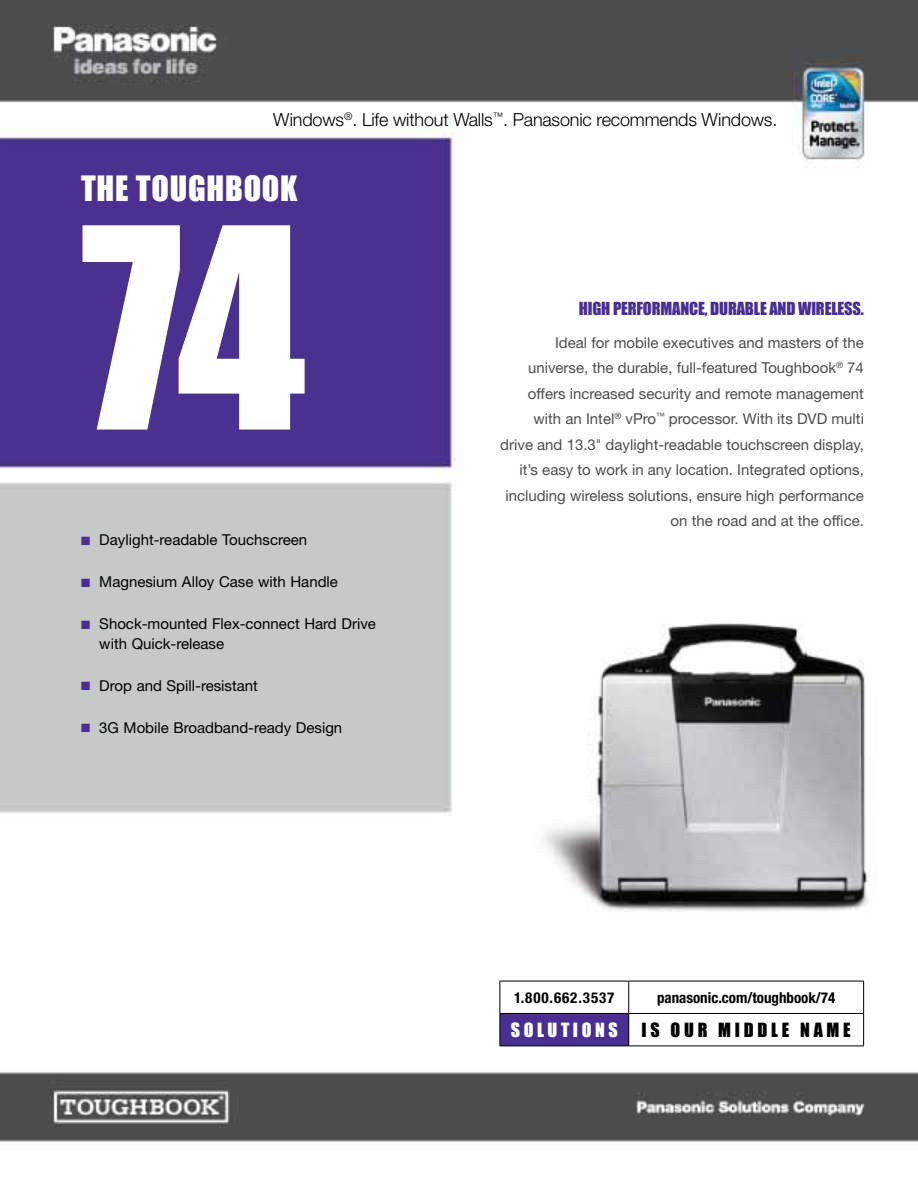
<style>
.page{position:relative;width:918px;height:1188px;background:#fff}
.page>*{position:absolute;margin:0;border:0;box-sizing:border-box;transform-origin:0 0}
.t1{font:258.3px "Impact";color:#fff}
.t2{font:32.1px "Impact";letter-spacing:.025em;color:#fff}
.t3{font:300 18px "Helvetica Neue LT Std";letter-spacing:-.01em;color:#000}
.t4{font:18px "Impact";letter-spacing:.21em;color:#000}
.t5{font:18px "Impact";letter-spacing:.2em;color:#fff}
.t6{font:16.5px "Impact";letter-spacing:-.01em;color:#492f92}
.t7{font:15px/25.5px "Helvetica Neue LT Std";color:#4d4d4f;text-align:right}
.t8{font:15px/19.5px "Helvetica Neue LT Std";color:#000}
.t9{font:700 condensed 15px "Helvetica Neue LT Std";color:#000}
.t10{font:700 condensed 15px "Helvetica Neue LT Std";letter-spacing:.06em;color:#000}
.s1{color:#492f92}
.s2{font-weight:300}
</style>
<div class="page">
<img style="left:0;top:0;width:918px;height:1142px">
<div style="left:500px;top:1013px;width:129px;height:33px;background:#492f92"></div>
<hr style="left:628px;top:981px;width:1px;height:32px;background:#000">
<hr style="left:500px;top:1013px;width:129px;height:1px;background:#000">
<hr style="left:629px;top:1013px;width:235px;height:1px;background:#000">
<hr style="left:628px;top:1014px;width:1px;height:32px;background:#000">
<hr style="left:500px;top:981px;width:129px;height:1px;background:#000">
<hr style="left:500px;top:981px;width:1px;height:32px;background:#000">
<hr style="left:629px;top:981px;width:235px;height:1px;background:#000">
<hr style="left:863px;top:981px;width:1px;height:32px;background:#000">
<hr style="left:500px;top:1014px;width:1px;height:32px;background:#000">
<hr style="left:863px;top:1014px;width:1px;height:32px;background:#000">
<hr style="left:500px;top:1046px;width:129px;height:1px;background:#000">
<hr style="left:629px;top:1046px;width:235px;height:1px;background:#000">
<p class="t3" style="left:273px;top:109px;width:506px">Windows<sup>®</sup>. Life without Walls<sup>™</sup>. Panasonic recommends Windows.</p>
<h2 class="t2" style="left:81px;top:168px;width:218px">THE TOUGHBOOK</h2>
<h1 class="t1" style="left:81px;top:169px;width:227px">74</h1>
<p class="t8" style="left:81px;top:530px;width:228px"><span class="s1">■</span> Daylight-readable Touchscreen</p>
<p class="t8" style="left:81px;top:572px;width:258px"><span class="s1">■</span> Magnesium Alloy Case with Handle</p>
<p class="t8" style="left:99px;top:614px;width:278px;text-indent:-18px"><span class="s1">■</span> Shock-mounted Flex-connect Hard Drive with Quick-release</p>
<p class="t8" style="left:81px;top:675px;width:178px"><span class="s1">■</span> Drop and Spill-resistant</p>
<p class="t8" style="left:81px;top:717px;width:263px"><span class="s1">■</span> 3G Mobile Broadband-ready Design</p>
<p class="t6" style="left:579px;top:299px;width:75px">HIGH PERFORMAN</p>
<p class="t6" style="left:689px;top:299px;width:30px">CE, DURABLE</p>
<p class="t6" style="left:769px;top:299px;width:50px">AND WIRELESS</p>
<p class="t6" style="left:861px;top:299px;width:5px">.</p>
<p class="t7" style="left:500px;top:329px;width:365px">Ideal for mobile executives and masters of the universe, the durable, full-featured Toughbook<sup>®</sup> 74 offers increased security and remote management with an Intel<sup>®</sup> vPro<sup>™</sup> processor. With its DVD multi drive and 13.3<span class="s2">"</span> daylight-readable touchscreen display, it’s easy to work in any location. Integrated options, including wireless solutions, ensure high performance on the road and at the office.</p>
<p class="t10" style="left:514px;top:988px;width:102px">1.800.662.3537</p>
<p class="t9" style="left:657px;top:988px;width:180px">panasonic.com/toughbook/74</p>
<p class="t5" style="left:511px;top:1019px;width:108px">SOLUTIONS</p>
<p class="t4" style="left:642px;top:1019px;width:211px">IS OUR MIDDLE NAME</p>
</div>
